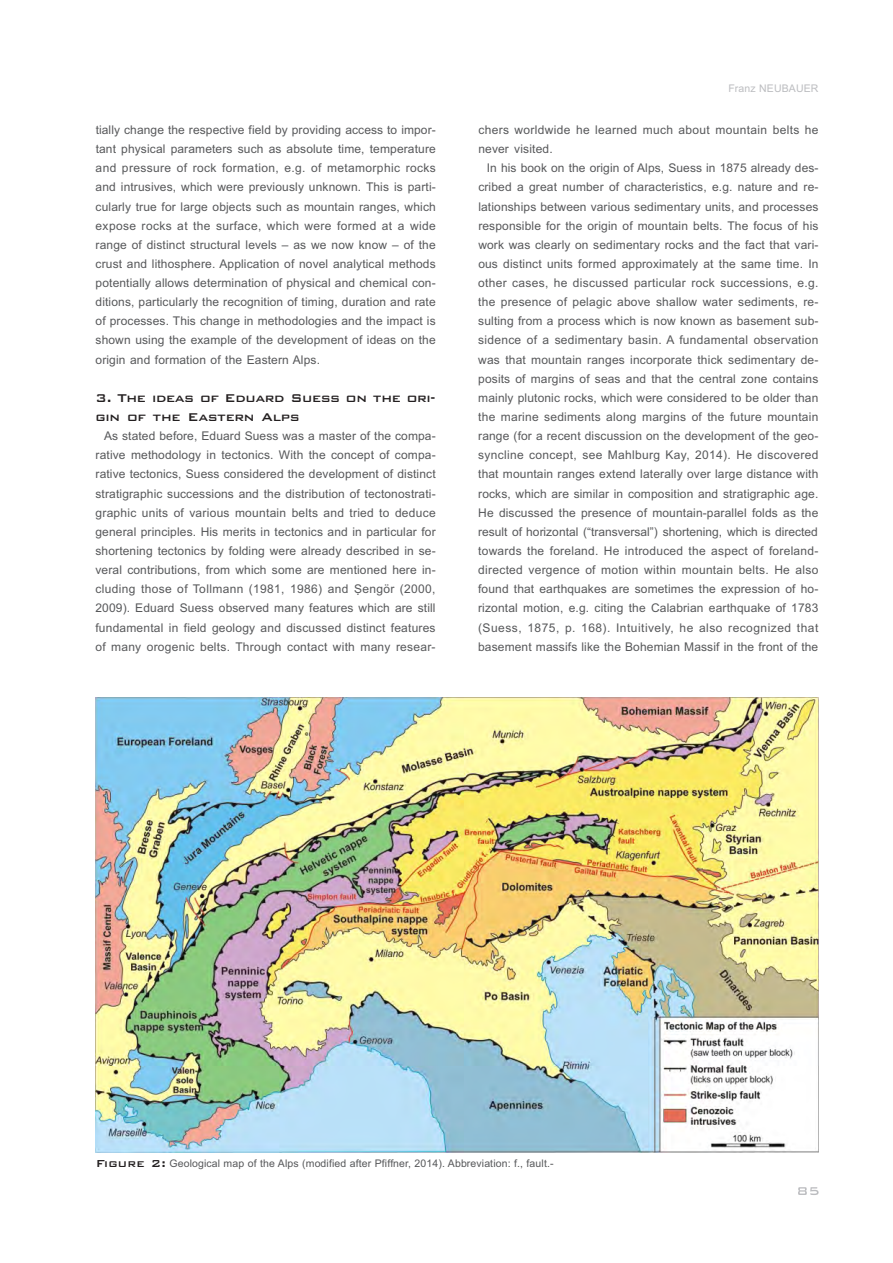
<style>
.page{position:relative;width:893px;height:1263px;background:#fff}
.page>*{position:absolute;margin:0;border:0;box-sizing:border-box;transform-origin:0 0}
.t1{font:500 15px/19.2px "Bank Gothic BT";letter-spacing:-.025em;color:#231f20}
.t2{font:12px/19.2px "Arial";letter-spacing:.01em;color:#57585a;text-align:justify}
.t3{font:10.5px "Arial";letter-spacing:.01em;color:#57585a}
.t4{font:10.5px "Arial";letter-spacing:.01em;color:#bcbdc0}
.s1{font-family:"Bank Gothic BT";font-weight:500;font-size:13.5px;color:#231f20}
</style>
<div class="page">
<img style="left:95px;top:697px;width:724px;height:456px">
<svg style="left:798px;top:1187px;width:21px;height:8px"></svg>
<p class="t2" style="left:96px;top:121px;width:342px">tially change the respective field by providing access to impor&shy;tant physical parameters such as absolute time, temperature and pressure of rock formation, e.g. of metamorphic rocks and intrusives, which were previously unknown. This is parti&shy;cularly true for large objects such as mountain ranges, which expose rocks at the surface, which were formed at a wide range of distinct structural levels – as we now know – of the crust and lithosphere. Application of novel analytical methods potentially allows determination of physical and chemical con&shy;ditions, particularly the recognition of timing, duration and rate of processes. This change in methodologies and the impact is shown using the example of the development of ideas on the origin and formation of the Eastern Alps.</p>
<p class="t1" style="left:95px;top:388px;width:342px">3. The ideas of Eduard Suess on the ori&shy;gin of the Eastern Alps</p>
<p class="t2" style="left:95px;top:427px;width:342px;text-indent:9px">As stated before, Eduard Suess was a master of the compa&shy;rative methodology in tectonics. With the concept of compa&shy;rative tectonics, Suess considered the development of distinct stratigraphic successions and the distribution of tectonostrati&shy;graphic units of various mountain belts and tried to deduce general principles. His merits in tectonics and in particular for shortening tectonics by folding were already described in se&shy;veral contributions, from which some are mentioned here in&shy;cluding those of Tollmann (1981, 1986) and Ṣengör (2000, 2009). Eduard Suess observed many features which are still fundamental in field geology and discussed distinct features of many orogenic belts. Through contact with many resear-</p>
<p class="t4" style="left:728px;top:84px;width:92px">Franz NEUBAUER</p>
<p class="t2" style="left:478px;top:121px;width:342px">chers worldwide he learned much about mountain belts he never visited.</p>
<p class="t2" style="left:478px;top:160px;width:342px;text-indent:9px">In his book on the origin of Alps, Suess in 1875 already des&shy;cribed a great number of characteristics, e.g. nature and re&shy;lationships between various sedimentary units, and processes responsible for the origin of mountain belts. The focus of his work was clearly on sedimentary rocks and the fact that vari&shy;ous distinct units formed approximately at the same time. In other cases, he discussed particular rock successions, e.g. the presence of pelagic above shallow water sediments, re&shy;sulting from a process which is now known as basement sub&shy;sidence of a sedimentary basin. A fundamental observation was that mountain ranges incorporate thick sedimentary de&shy;posits of margins of seas and that the central zone contains mainly plutonic rocks, which were considered to be older than the marine sediments along margins of the future mountain range (for a recent discussion on the development of the geo&shy;syncline concept, see Mahlburg Kay, 2014). He discovered that mountain ranges extend laterally over large distance with rocks, which are similar in composition and stratigraphic age.<br>He discussed the presence of mountain-parallel folds as the result of horizontal (“transversal”) shortening, which is directed towards the foreland. He introduced the aspect of foreland&shy;directed vergence of motion within mountain belts. He also found that earthquakes are sometimes the expression of ho&shy;rizontal motion, e.g. citing the Calabrian earthquake of 1783 (Suess, 1875, p. 168). Intuitively, he also recognized that basement massifs like the Bohemian Massif in the front of the</p>
<p class="t3" style="left:96px;top:1160px;width:459px"><span class="s1">Figure 2:</span> Geological map of the Alps (modified after Pfiffner, 2014). Abbreviation: f., fault.-</p>
</div>
